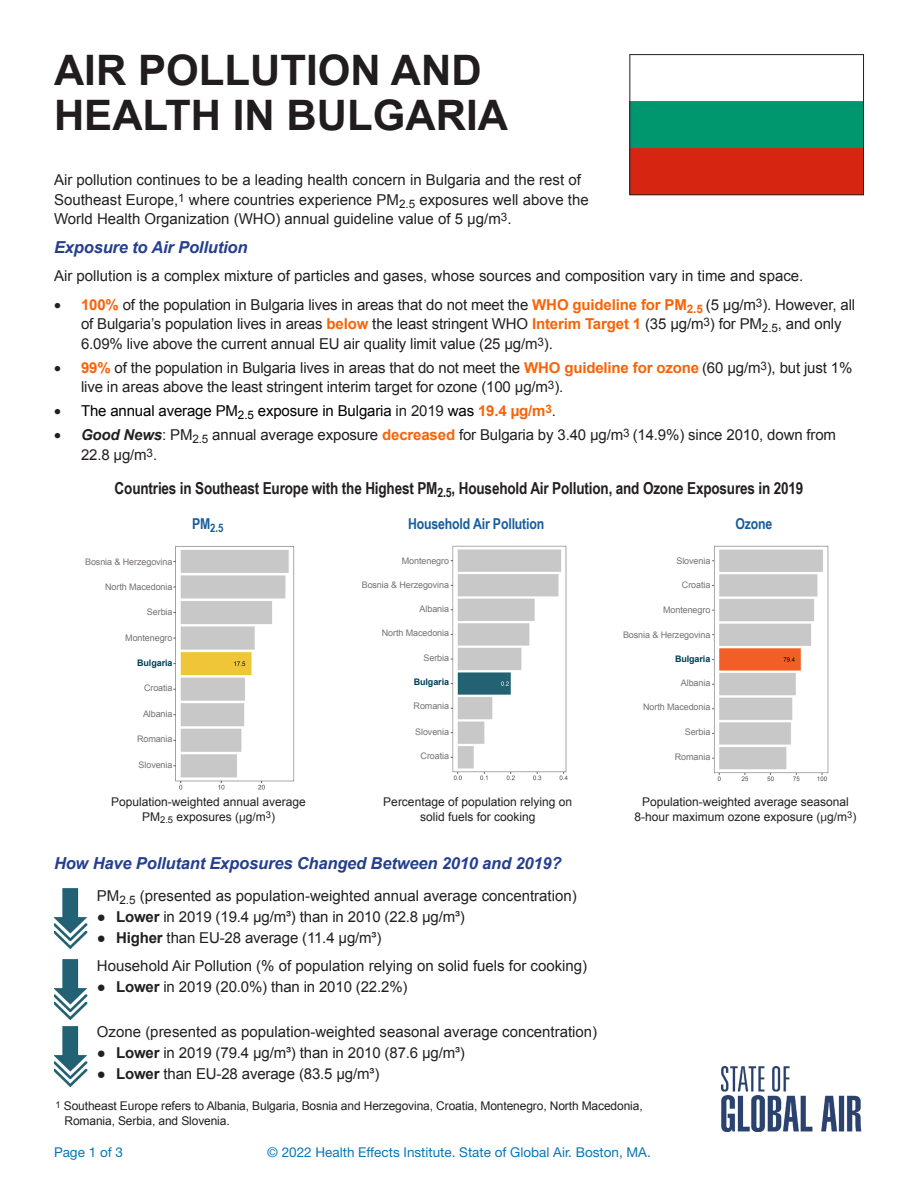
<style>
.page{position:relative;width:918px;height:1188px;background:#fff}
.page>*{position:absolute;margin:0;border:0;box-sizing:border-box;transform-origin:0 0}
.t1{font:700 42px/45px "Arial";color:#211d1e}
.t2{font:700 16.5px "Arial Narrow";letter-spacing:-.01em;color:#231f20}
.t3{font:italic 700 16.5px "Arial";letter-spacing:-.01em;color:#253f8e}
.t4{font:15px/19.5px "Arial";color:#231f20}
.t5{font:15px "Arial";letter-spacing:-.01em;color:#000}
.t6{font:700 15px "Arial Narrow";letter-spacing:-.01em;color:#175d9e}
.t7{font:13.5px "Helvetica Neue LT Std";color:#0876b5}
.t8{font:12px/15px "Arial";color:#231f20;text-align:center}
.t9{font:700 11.7px "Arial Narrow";color:#175d9e}
.t10{font:9px "Arial";letter-spacing:-.01em;color:#767171}
.t11{font:700 9px "Arial";letter-spacing:-.01em;color:#003e58}
.s1{font-style:italic}
.s2{font-weight:700;color:#f86308}
.s3{color:#231f20}
.s4{font-weight:700;font-style:italic}
.s5{font-family:"PT Sans"}
.s6{font-weight:700}
</style>
<div class="page">
<img style="left:721px;top:1067px;width:141px;height:64px">
<img style="left:54px;top:888px;width:34px;height:61px">
<img style="left:54px;top:959px;width:34px;height:60px">
<img style="left:54px;top:1026px;width:34px;height:61px">
<img style="left:173px;top:546px;width:122px;height:244px">
<img style="left:450px;top:545px;width:118px;height:236px">
<img style="left:712px;top:545px;width:117px;height:237px">
<img style="left:631px;top:101px;width:231px;height:92px">
<div style="left:629px;top:54px;width:235px;height:141px;border:1px solid #231f20"></div>
<h1 class="t1" style="left:54px;top:49px;width:456px">AIR POLLUTION AND<br>HEALTH IN BULGARIA</h1>
<p class="t4" style="left:54px;top:170px;width:536px">Air pollution continues to be a leading health concern in Bulgaria and the rest of<br>Southeast Europe,<sup>1</sup> where countries experience PM<sub>2.5</sub> exposures well above the<br>World Health Organization (WHO) annual guideline value of 5 μg/m<sup>3</sup>.</p>
<p class="t3" style="left:54px;top:236px;width:195px">Exposure to Air Pollution</p>
<p class="t4" style="left:54px;top:266px;width:751px">Air pollution is a complex mixture of particles and gases, whose sources and composition vary in time and space<span class="s1">.</span></p>
<p class="t4" style="left:81px;top:295px;width:776px;text-indent:-27px">• <span class="s2">100%</span> of the population in Bulgaria lives in areas that do not meet the <span class="s2">WHO guideline for PM</span><sub>2.5</sub> (5 µg/m<sup>3</sup>). However, all of Bulgaria’s population lives in areas <span class="s2">below</span> the least stringent WHO <span class="s2">Interim Target 1</span> (35 µg/m<sup>3</sup>) for PM<sub>2.5</sub>, and only<br>6.09% live above the current annual EU air quality limit value (25 µg/m<sup>3</sup>).</p>
<p class="t4" style="left:81px;top:358px;width:773px;text-indent:-27px">• <span class="s2">99%</span> of the population in Bulgaria lives in areas that do not meet the <span class="s2">WHO guideline for ozone</span> (60 µg/m<sup>3</sup>), but just 1% live in areas above the least stringent interim target for ozone (100 µg/m<sup>3</sup>).</p>
<p class="t5" style="left:54px;top:401px;width:503px"><span class="s3">•</span> The annual average PM<sub>2.5</sub> exposure in Bulgaria <span class="s3">in 2019</span> was <span class="s2">19.4 µg/m</span><sup>3</sup><span class="s3">.</span></p>
<p class="t4" style="left:81px;top:425px;width:757px;text-indent:-27px">• <span class="s4">Good News</span>: PM<sub>2.5</sub> annual average exposure <span class="s2">decreased</span> for Bulgaria by 3.40 µg/m<sup>3</sup> (14.9%) since 2010, down from<br>22.8 µg/m<sup>3</sup>.</p>
<p class="t2" style="left:115px;top:476px;width:690px">Countries in Southeast Europe with the Highest PM<sub>2.5</sub>, Household Air Pollution, and Ozone Exposures in 2019</p>
<p class="t10" style="left:85px;top:556px;width:89px">Bosnia &amp; Herzegovina</p>
<p class="t10" style="left:105px;top:581px;width:69px">North Macedonia</p>
<p class="t10" style="left:147px;top:606px;width:27px">Serbia</p>
<p class="t10" style="left:125px;top:632px;width:49px">Montenegro</p>
<p class="t11" style="left:137px;top:656px;width:37px">Bulgaria</p>
<p class="t10" style="left:144px;top:682px;width:30px">Croatia</p>
<p class="t10" style="left:143px;top:708px;width:31px">Albania</p>
<p class="t10" style="left:137px;top:733px;width:37px">Romania</p>
<p class="t10" style="left:139px;top:759px;width:35px">Slovenia</p>
<p class="t9" style="left:192px;top:519px;width:33px"><sup>PM</sup>2.5</p>
<p class="t6" style="left:408px;top:513px;width:138px">Household Air Pollution</p>
<p class="t6" style="left:735px;top:513px;width:38px">Ozone</p>
<p class="t10" style="left:677px;top:555px;width:35px">Slovenia</p>
<p class="t10" style="left:682px;top:579px;width:30px">Croatia</p>
<p class="t10" style="left:663px;top:604px;width:49px">Montenegro</p>
<p class="t10" style="left:623px;top:629px;width:89px">Bosnia &amp; Herzegovina</p>
<p class="t11" style="left:675px;top:653px;width:37px">Bulgaria</p>
<p class="t10" style="left:681px;top:677px;width:31px">Albania</p>
<p class="t10" style="left:643px;top:701px;width:69px">North Macedonia</p>
<p class="t10" style="left:685px;top:726px;width:27px">Serbia</p>
<p class="t10" style="left:675px;top:751px;width:37px">Romania</p>
<p class="t10" style="left:402px;top:555px;width:49px">Montenegro</p>
<p class="t10" style="left:362px;top:579px;width:89px">Bosnia &amp; Herzegovina</p>
<p class="t10" style="left:420px;top:603px;width:31px">Albania</p>
<p class="t10" style="left:382px;top:627px;width:69px">North Macedonia</p>
<p class="t10" style="left:424px;top:652px;width:27px">Serbia</p>
<p class="t11" style="left:414px;top:676px;width:37px">Bulgaria</p>
<p class="t10" style="left:414px;top:700px;width:37px">Romania</p>
<p class="t10" style="left:415px;top:726px;width:35px">Slovenia</p>
<p class="t10" style="left:421px;top:750px;width:30px">Croatia</p>
<p class="t8" style="left:111px;top:794px;width:196px">Population-weighted annual average<br>PM<sub>2.5</sub> exposures (<span class="s5">µ</span>g/m<sup>3</sup>)</p>
<p class="t8" style="left:635px;top:794px;width:223px">Population-weighted average seasonal<br>8-hour maximum ozone exposure (<span class="s5">µ</span>g/m<sup>3</sup>)</p>
<p class="t8" style="left:383px;top:795px;width:190px">Percentage of population relying on solid fuels for cooking</p>
<p class="t3" style="left:54px;top:853px;width:509px">How Have Pollutant Exposures Changed Between 2010 and 2019?</p>
<p class="t4" style="left:97px;top:886px;width:481px">PM<sub>2.5</sub> (presented as population-weighted annual average concentration)</p>
<p class="t4" style="left:97px;top:907px;width:370px">● <span class="s6">Lower</span> in 2019 (19.4 µg/m³) than in 2010 (22.8 µg/m³)</p>
<p class="t4" style="left:97px;top:923px;width:492px;line-height:28.5px">● <span class="s6">Higher</span> than EU-28 average (11.4 µg/m³)<br>Household Air Pollution (% of population relying on solid fuels for cooking)</p>
<p class="t4" style="left:97px;top:977px;width:312px">● <span class="s6">Lower</span> in 2019 (20.0%) than in 2010 (22.2%)</p>
<p class="t4" style="left:97px;top:1022px;width:502px">Ozone (presented as population-weighted seasonal average concentration)</p>
<p class="t4" style="left:97px;top:1043px;width:370px">● <span class="s6">Lower</span> in 2019 (79.4 µg/m³) than in 2010 (87.6 µg/m³)</p>
<p class="t4" style="left:97px;top:1064px;width:284px">● <span class="s6">Lower</span> than EU-28 average (83.5 µg/m³)</p>
<p class="t8" style="left:64px;top:1099px;width:580px;text-align:left;text-indent:-9px"><sup>1</sup> Southeast Europe refers to Albania, Bulgaria, Bosnia and Herzegovina, Croatia, Montenegro, North Macedonia,<br>Romania, Serbia, and Slovenia.</p>
<p class="t7" style="left:54px;top:1144px;width:71px">Page 1 of 3</p>
<p class="t7" style="left:267px;top:1144px;width:385px">© 2022 Health Effects Institute. State of Global Air. Boston, MA.</p>
</div>
